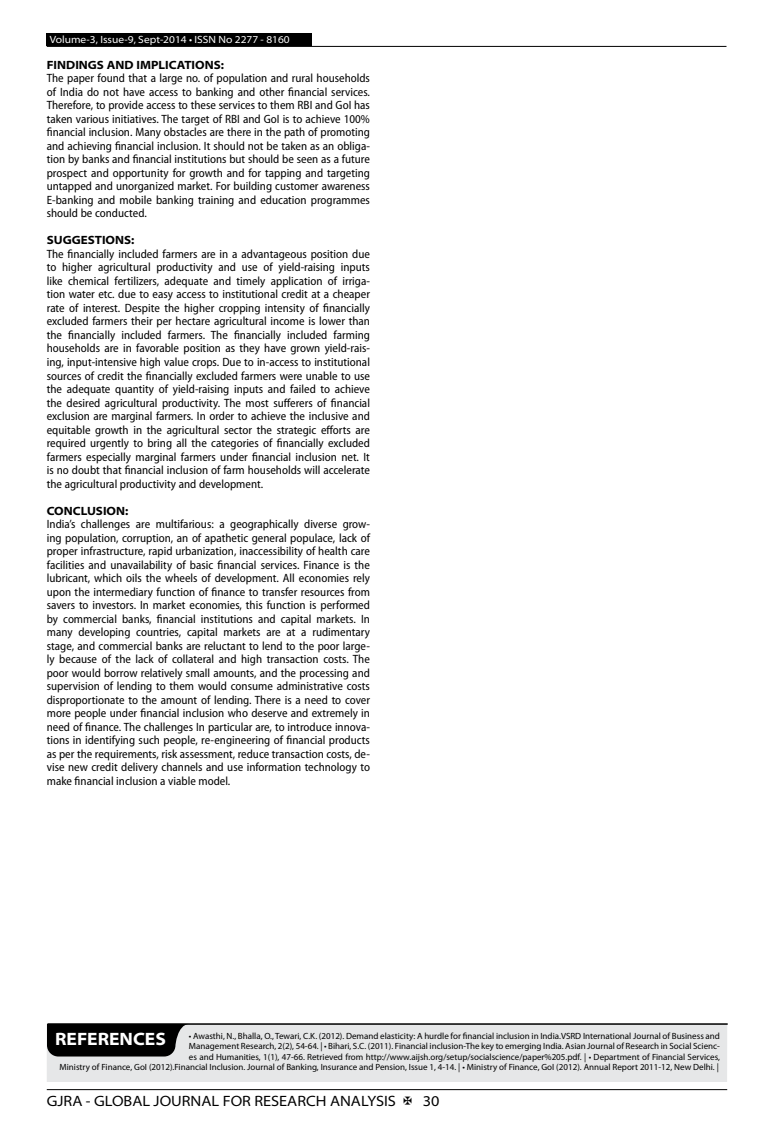
<style>
.page{position:relative;width:774px;height:1136px;background:#fff}
.page>*{position:absolute;margin:0;border:0;box-sizing:border-box;transform-origin:0 0}
.t1{font:700 semi-expanded 18px "Myriad Pro";color:#fff}
.t2{font:semi-expanded 15px "Myriad Pro";color:#000}
.t3{font:semi-condensed 12px/13.5px "Myriad Pro";color:#000;text-align:justify}
.t4{font:700 semi-expanded 12px "Myriad Pro";color:#000}
.t5{font:semi-expanded 10.5px "Myriad Pro";color:#fff}
.t6{font:9px/10.5px "Myriad Pro";color:#000;text-align:right}
</style>
<div class="page">
<hr style="left:47px;top:1089px;width:680px;height:1px;background:#000">
<div style="left:47px;top:33px;width:265px;height:13px;background:#000"></div>
<hr style="left:47px;top:46px;width:679px;height:1px;background:#000">
<div style="left:47px;top:1023px;width:680px;height:58px;background:#e6e7e8"></div>
<hr style="left:48px;top:1023px;width:679px;height:1px;background:#000">
<svg style="left:47px;top:1023px;width:142px;height:33px;background:#151516"></svg>
<p class="t5" style="left:50px;top:34px;width:241px">Volume-3, Issue-9, Sept-2014 • ISSN No 2277 - 8160</p>
<p class="t4" style="left:47px;top:58px;width:179px">FINDINGS AND IMPLICATIONS:</p>
<p class="t3" style="left:47px;top:72px;width:325px">The paper found that a large no. of population and rural households of India do not have access to banking and other financial services.<br>Therefore, to provide access to these services to them RBI and GoI has taken various initiatives. The target of RBI and GoI is to achieve 100% financial inclusion. Many obstacles are there in the path of promoting and achieving financial inclusion. It should not be taken as an obliga&shy;tion by banks and financial institutions but should be seen as a future prospect and opportunity for growth and for tapping and targeting untapped and unorganized market. For building customer awareness E-banking and mobile banking training and education programmes should be conducted.</p>
<p class="t4" style="left:47px;top:233px;width:89px">SUGGESTIONS:</p>
<p class="t3" style="left:47px;top:247px;width:325px">The financially included farmers are in a advantageous position due to higher agricultural productivity and use of yield-raising inputs like chemical fertilizers, adequate and timely application of irriga&shy;tion water etc. due to easy access to institutional credit at a cheaper rate of interest. Despite the higher cropping intensity of financially excluded farmers their per hectare agricultural income is lower than the financially included farmers. The financially included farming households are in favorable position as they have grown yield-rais&shy;ing, input-intensive high value crops. Due to in-access to institutional sources of credit the financially excluded farmers were unable to use the adequate quantity of yield-raising inputs and failed to achieve the desired agricultural productivity. The most sufferers of financial exclusion are marginal farmers. In order to achieve the inclusive and equitable growth in the agricultural sector the strategic efforts are required urgently to bring all the categories of financially excluded farmers especially marginal farmers under financial inclusion net. It is no doubt that financial inclusion of farm households will accelerate the agricultural productivity and development.</p>
<p class="t4" style="left:47px;top:503px;width:83px">CONCLUSION:</p>
<p class="t3" style="left:47px;top:517px;width:325px">India’s challenges are multifarious: a geographically diverse grow&shy;ing population, corruption, an of apathetic general populace, lack of proper infrastructure, rapid urbanization, inaccessibility of health care facilities and unavailability of basic financial services. Finance is the lubricant, which oils the wheels of development. All economies rely upon the intermediary function of finance to transfer resources from savers to investors. In market economies, this function is performed by commercial banks, financial institutions and capital markets. In many developing countries, capital markets are at a rudimentary stage, and commercial banks are reluctant to lend to the poor large&shy;ly because of the lack of collateral and high transaction costs. The poor would borrow relatively small amounts, and the processing and supervision of lending to them would consume administrative costs disproportionate to the amount of lending. There is a need to cover more people under financial inclusion who deserve and extremely in need of finance. The challenges In particular are, to introduce innova&shy;tions in identifying such people, re-engineering of financial products as per the requirements, risk assessment, reduce transaction costs, de&shy;vise new credit delivery channels and use information technology to make financial inclusion a viable model.</p>
<p class="t6" style="left:60px;top:1030px;width:662px">• Awasthi, N., Bhalla, O., Tewari, C.K. (2012). Demand elasticity: A hurdle for financial inclusion in India.VSRD International Journal of Business and<br>Management Research, 2(2), 54-64. | • Bihari, S.C. (2011). Financial inclusion-The key to emerging India. Asian Journal of Research in Social Scienc-<br>es and Humanities, 1(1), 47-66. Retrieved from http://www.aijsh.org/setup/socialscience/paper%205.pdf. | • Department of Financial Services,<br>Ministry of Finance, GoI (2012).Financial Inclusion. Journal of Banking, Insurance and Pension, Issue 1, 4-14. | • Ministry of Finance, GoI (2012). Annual Report 2011-12, New Delhi. |</p>
<h1 class="t1" style="left:55px;top:1028px;width:112px">REFERENCES</h1>
<p class="t2" style="left:47px;top:1092px;width:351px">GJRA - GLOBAL JOURNAL FOR RESEARCH ANALYSIS</p>
<p class="t2" style="left:423px;top:1092px;width:18px">30</p>
</div>
